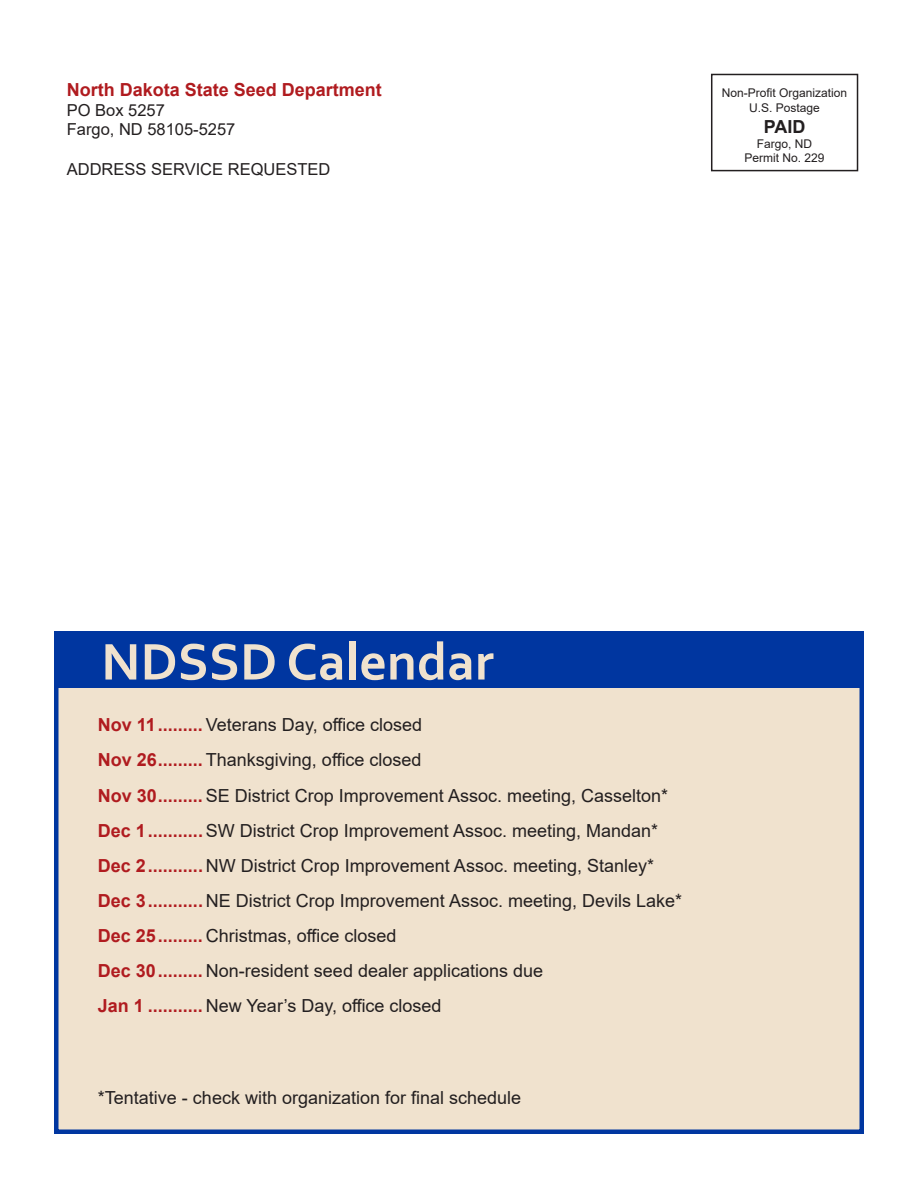
<style>
.page{position:relative;width:918px;height:1188px;background:#fff}
.page>*{position:absolute;margin:0;border:0;box-sizing:border-box;transform-origin:0 0}
.Paragraph_Style_1{font:700 54px "Corbel";color:#f0e2ce}
.t1{font:18px "Arial";color:#231f20}
.Paragraph_Style_1-2{font:700 18px "Arial";color:#b01b1f}
.Paragraph_Style_1-3{font:700 18px "Arial";color:#231f20}
.Paragraph_Style_1-4{font:16.5px "Arial";color:#231f20}
.Paragraph_Style_1-5{font:12px "Arial";color:#231f20}
.s1{font-weight:700;color:#b01b1f}
</style>
<div class="page">
<div style="left:54px;top:631px;width:810px;height:503px;background:#f0e2ce;border:4px solid #0036a0"></div>
<div style="left:54px;top:631px;width:810px;height:57px;background:#0036a0"></div>
<div style="left:711px;top:74px;width:147px;height:97px;border:2px solid #231f20"></div>
<p class="Paragraph_Style_1-2" style="left:67px;top:77px;width:317px">North Dakota State Seed Department</p>
<p class="Paragraph_Style_1-4" style="left:67px;top:98px;width:100px">PO Box 5257</p>
<p class="Paragraph_Style_1-4" style="left:67px;top:118px;width:170px">Fargo, ND 58105-5257</p>
<p class="Paragraph_Style_1-4" style="left:67px;top:158px;width:265px">ADDRESS SERVICE REQUESTED</p>
<p class="Paragraph_Style_1-5" style="left:722px;top:85px;width:127px">Non-Profit Organization</p>
<p class="Paragraph_Style_1-5" style="left:749px;top:99px;width:72px">U.S. Postage</p>
<p class="Paragraph_Style_1-3" style="left:764px;top:114px;width:43px">PAID</p>
<p class="Paragraph_Style_1-5" style="left:757px;top:135px;width:57px">Fargo, ND</p>
<p class="Paragraph_Style_1-5" style="left:745px;top:150px;width:82px">Permit No. 229</p>
<p class="Paragraph_Style_1" style="left:101px;top:628px;width:394px">NDSSD Calendar</p>
<p class="t1" style="left:98px;top:713px;width:326px"><span class="s1">Nov 11.........</span> Veterans Day, office closed</p>
<p class="t1" style="left:98px;top:748px;width:325px"><span class="s1">Nov 26.........</span> Thanksgiving, office closed</p>
<p class="t1" style="left:98px;top:783px;width:572px"><span class="s1">Nov 30.........</span> SE District Crop Improvement Assoc. meeting, Casselton*</p>
<p class="t1" style="left:98px;top:818px;width:562px"><span class="s1">Dec 1...........</span> SW District Crop Improvement Assoc. meeting, Mandan*</p>
<p class="t1" style="left:98px;top:853px;width:558px"><span class="s1">Dec 2...........</span> NW District Crop Improvement Assoc. meeting, Stanley*</p>
<p class="t1" style="left:98px;top:888px;width:586px"><span class="s1">Dec 3...........</span> NE District Crop Improvement Assoc. meeting, Devils Lake*</p>
<p class="t1" style="left:98px;top:923px;width:300px"><span class="s1">Dec 25.........</span> Christmas, office closed</p>
<p class="t1" style="left:98px;top:958px;width:447px"><span class="s1">Dec 30.........</span> Non-resident seed dealer applications due</p>
<p class="t1" style="left:98px;top:993px;width:345px"><span class="s1">Jan 1 ...........</span> New Year’s Day, office closed</p>
<p class="t1" style="left:98px;top:1085px;width:425px">*Tentative - check with organization for final schedule</p>
</div>
